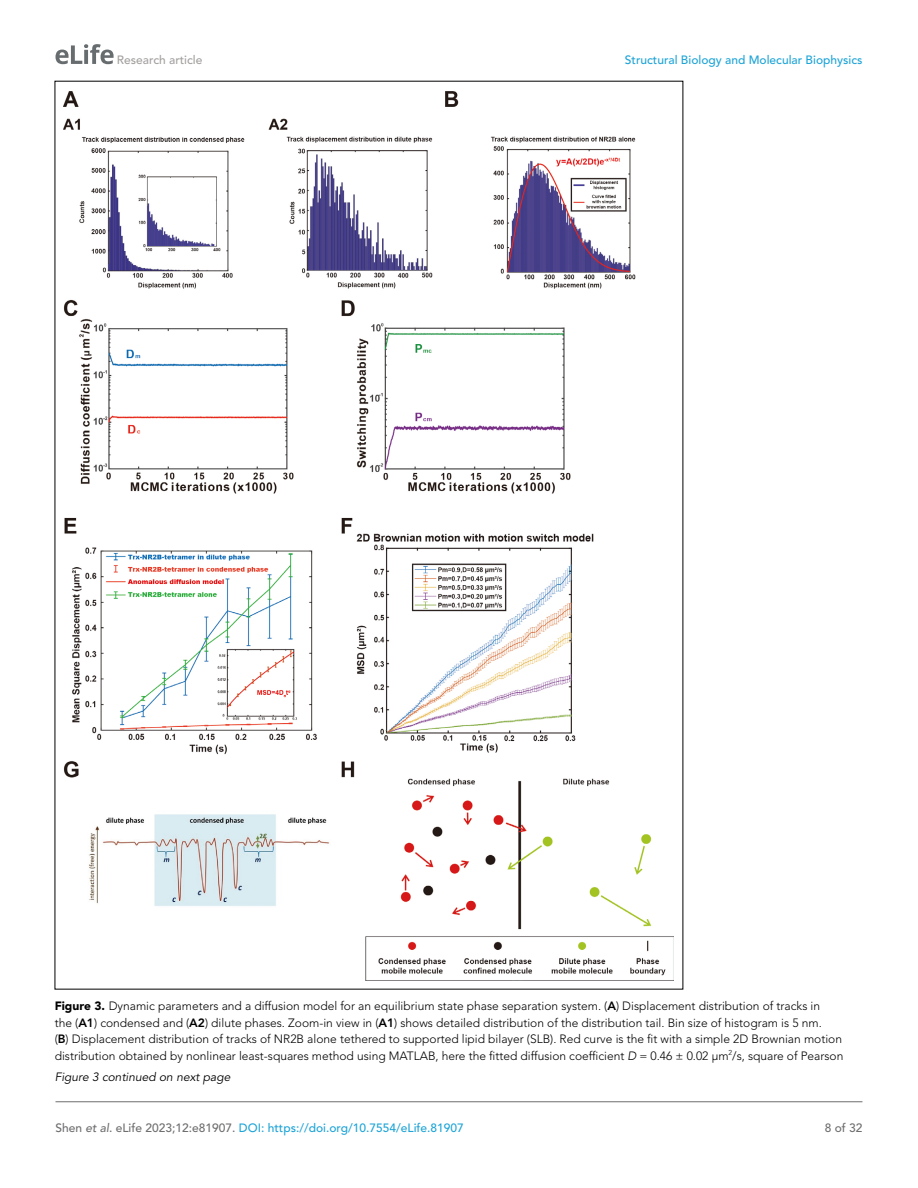
<style>
.page{position:relative;width:918px;height:1188px;background:#fff}
.page>*{position:absolute;margin:0;border:0;box-sizing:border-box;transform-origin:0 0}
.t1{font:300 12px/16.5px "Avenir LT Std";color:#000}
.t2{font:500 12px "Avenir LT Std";color:#1ea4d7}
.t3{font:italic 12px "Avenir LT Std";color:#000}
.t4{font:500 12px "Avenir LT Std";color:#a3a09f}
.t5{font:500 12px "Avenir LT Std";color:#6e6e70}
.s1{font-weight:900}
.s2{font-weight:800}
.s3{font-style:italic}
.s4{color:#6e6e70}
.s5{font-style:italic;color:#6e6e70}
</style>
<div class="page">
<svg style="left:56px;top:44px;width:58px;height:20px"></svg>
<hr style="left:56px;top:1101px;width:806px;height:1px;background:#6e6e70">
<img style="left:64px;top:91px;width:610px;height:889px">
<p class="t4" style="left:117px;top:53px;width:87px">Research article</p>
<p class="t2" style="left:625px;top:53px;width:239px">Structural Biology and Molecular Biophysics</p>
<p class="t1" style="left:55px;top:998px;width:790px"><span class="s1">Figure 3.</span> Dynamic parameters and a diffusion model for an equilibrium state phase separation system. (<span class="s2">A</span>) Displacement distribution of tracks in<br>the (<span class="s2">A1</span>) condensed and (<span class="s2">A2</span>) dilute phases. Zoom-in view in (<span class="s2">A1</span>) shows detailed distribution of the distribution tail. Bin size of histogram is 5 nm.<br>(<span class="s2">B</span>) Displacement distribution of tracks of NR2B alone tethered to supported lipid bilayer (SLB). Red curve is the fit with a simple 2D Brownian motion distribution obtained by nonlinear least-squares method using MATLAB, here the fitted diffusion coefficient <span class="s3">D</span> = 0.46 ± 0.02 μm<sup>2</sup>/s, square of Pearson</p>
<p class="t3" style="left:55px;top:1070px;width:177px">Figure 3 continued on next page</p>
<p class="t2" style="left:56px;top:1121px;width:410px"><span class="s4">Shen</span> <span class="s5">et al</span><span class="s4">. eLife 2023;12:e81907.</span> DOI: https://doi.org/10.7554/eLife.81907</p>
<p class="t5" style="left:825px;top:1121px;width:39px">8 of 32</p>
</div>
